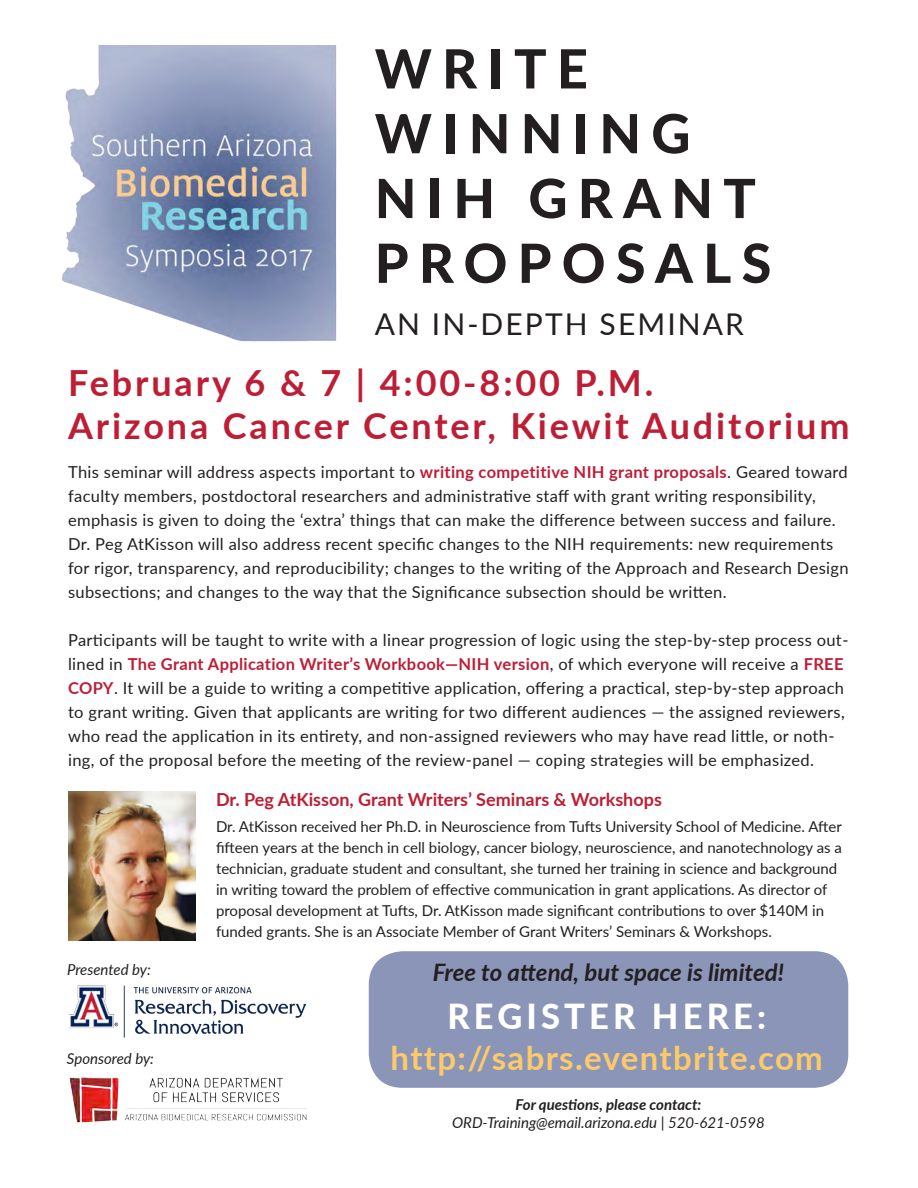
<style>
.page{position:relative;width:918px;height:1188px;background:#fff}
.page>*{position:absolute;margin:0;border:0;box-sizing:border-box;transform-origin:0 0}
.t1{font:800 54px "Lato";letter-spacing:.19em;color:#231f20}
.t2{font:700 36px "Lato";letter-spacing:.08em;color:#be1e35}
.t3{font:800 34.5px "Lato";letter-spacing:.12em;color:#fff}
.t4{font:700 33px "Lato";letter-spacing:.04em;color:#fbca6a}
.t5{font:30px "Lato";letter-spacing:.07em;color:#231f20}
.t6{font:italic 700 24px "Lato";color:#231f20}
.t7{font:700 18px "Lato";color:#be1e35}
.t8{font:16.5px/24px "Lato";letter-spacing:.02em;color:#231f20}
.t9{font:15px/21px "Lato";color:#231f20}
.t10{font:italic 15px "Lato";color:#231f20}
.t11{font:italic 700 15px "Lato";color:#231f20}
.s1{font-weight:700;color:#be1e35}
</style>
<div class="page">
<div style="left:369px;top:951px;width:479px;height:137px;background:#8a95b7;border-radius:34px"></div>
<img style="left:62px;top:45px;width:275px;height:297px">
<img style="left:68px;top:792px;width:127px;height:149px">
<img style="left:70px;top:985px;width:236px;height:52px">
<img style="left:69px;top:1077px;width:238px;height:46px">
<p class="t1" style="left:375px;top:29px;width:215px">WRITE</p>
<p class="t1" style="left:375px;top:93px;width:317px">WINNING</p>
<p class="t1" style="left:375px;top:158px;width:383px">NIH GRANT</p>
<p class="t1" style="left:375px;top:223px;width:398px">PROPOSALS</p>
<p class="t5" style="left:375px;top:303px;width:371px">AN IN-DEPTH SEMINAR</p>
<p class="t2" style="left:68px;top:356px;width:587px">February 6 &amp; 7 | 4:00-8:00 P.M.</p>
<p class="t2" style="left:68px;top:400px;width:783px">Arizona Cancer Center, Kiewit Auditorium</p>
<p class="t8" style="left:68px;top:459px;width:782px">This seminar will address aspects important to <span class="s1">writing competitive NIH grant proposals</span>. Geared toward faculty members, postdoctoral researchers and administrative staff with grant writing responsibility, emphasis is given to doing the ‘extra’ things that can make the difference between success and failure.<br>Dr. Peg AtKisson will also address recent specific changes to the NIH requirements: new requirements for rigor, transparency, and reproducibility; changes to the writing of the Approach and Research Design subsections; and changes to the way that the Significance subsection should be written.</p>
<p class="t8" style="left:68px;top:627px;width:782px">Participants will be taught to write with a linear progression of logic using the step-by-step process out&shy;lined in <span class="s1">The Grant Application Writer’s Workbook—NIH version</span>, of which everyone will receive a <span class="s1">FREE COPY</span>. It will be a guide to writing a competitive application, offering a practical, step-by-step approach to grant writing. Given that applicants are writing for two different audiences — the assigned reviewers, who read the application in its entirety, and non-assigned reviewers who may have read little, or noth&shy;ing, of the proposal before the meeting of the review-panel — coping strategies will be emphasized.</p>
<p class="t10" style="left:67px;top:959px;width:85px">Presented by:</p>
<p class="t10" style="left:67px;top:1048px;width:89px">Sponsored by:</p>
<p class="t7" style="left:216px;top:786px;width:447px">Dr. Peg AtKisson, Grant Writers’ Seminars &amp; Workshops</p>
<p class="t9" style="left:216px;top:815px;width:627px">Dr. AtKisson received her Ph.D. in Neuroscience from Tufts University School of Medicine. After fifteen years at the bench in cell biology, cancer biology, neuroscience, and nanotechnology as a technician, graduate student and consultant, she turned her training in science and background in writing toward the problem of effective communication in grant applications. As director of proposal development at Tufts, Dr. AtKisson made significant contributions to over $140M in funded grants. She is an Associate Member of Grant Writers’ Seminars &amp; Workshops.</p>
<p class="t6" style="left:433px;top:955px;width:353px">Free to attend, but space is limited!</p>
<p class="t3" style="left:447px;top:991px;width:320px">REGISTER HERE:</p>
<p class="t4" style="left:391px;top:1034px;width:434px">http://sabrs.eventbrite.com</p>
<p class="t11" style="left:516px;top:1093px;width:187px">For questions, please contact:</p>
<p class="t10" style="left:452px;top:1112px;width:314px">ORD-Training@email.arizona.edu | 520-621-0598</p>
</div>
